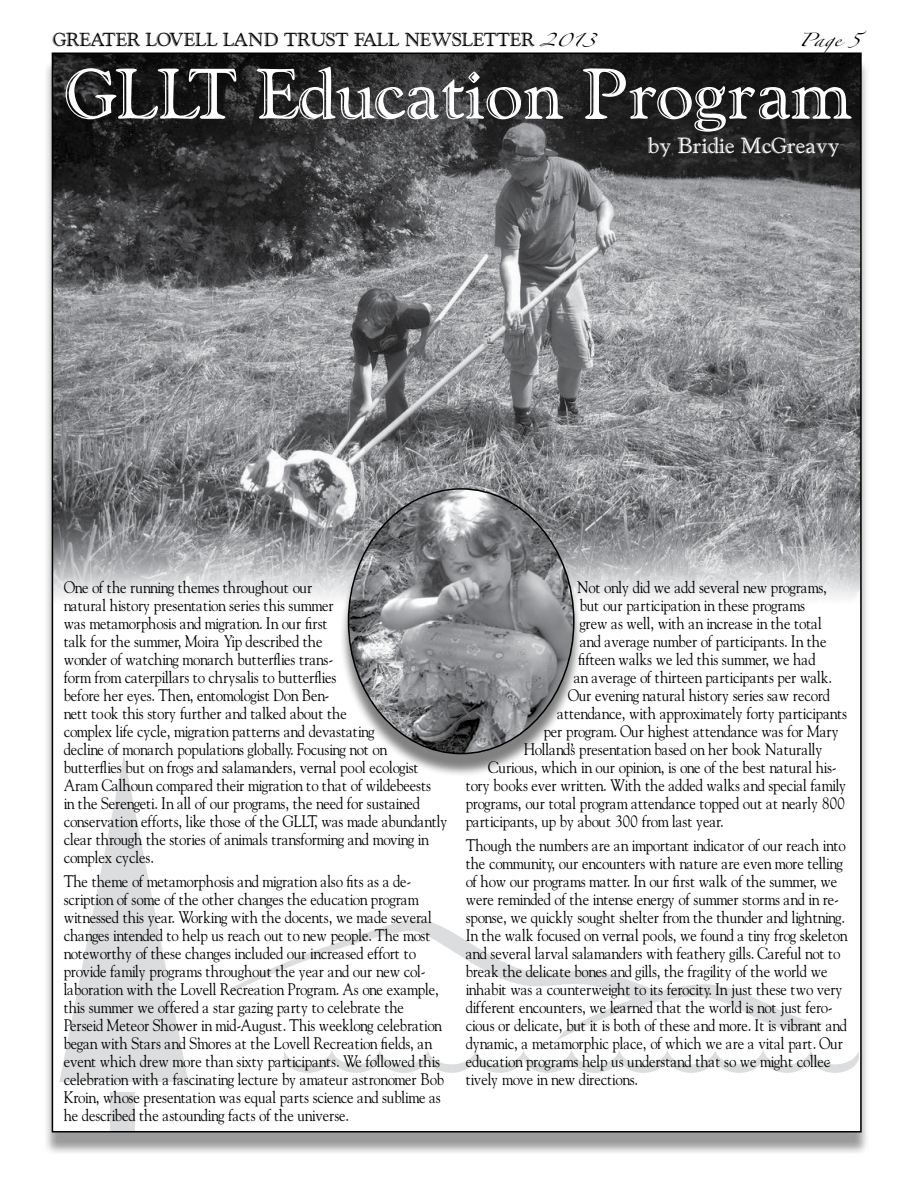
<style>
.page{position:relative;width:918px;height:1188px;background:#fff}
.page>*{position:absolute;margin:0;border:0;box-sizing:border-box;transform-origin:0 0}
.t1{font:67.5px "Goudy Hilights SSK";color:#fff}
.t2{font:21px "Goudy Hilights SSK";color:#fff}
.t3{font:18px "Goudy Hilights SSK";color:#000}
.t4{font:16.5px/18px "Goudy SSK";color:#000;scale:.9 1}
.t5{font:12px "Zapfino";color:#000;scale:1.26 1}
.s1{font-family:"Zapfino";font-size:12px}
</style>
<div class="page">
<div style="left:43px;top:59px;width:827px;height:1096px;background:#000;opacity:.4"></div>
<div style="left:52px;top:53px;width:809px;height:1079px;background:#fff"></div>
<img style="left:55px;top:55px;width:804px;height:545px">
<svg style="left:59px;top:756px;width:129px;height:326px"></svg>
<div style="left:111px;top:1092px;width:24px;height:39px;background:#dcddde"></div>
<svg style="left:227px;top:920px;width:596px;height:120px"></svg>
<svg style="left:283px;top:1050px;width:576px;height:23px"></svg>
<div style="left:340px;top:495px;width:243px;height:282px;background:#000;opacity:.5"></div>
<img style="left:349px;top:489px;width:225px;height:265px">
<p class="t3" style="left:53px;top:28px;width:544px">GREATER LOVELL LAND TRUST FALL NEWSLETTER <span class="s1">2013</span></p>
<p class="t5" style="left:799px;top:35px;width:56px">Page 5</p>
<h1 class="t1" style="left:67px;top:51px;width:786px">GLLT Education Program</h1>
<p class="t2" style="left:647px;top:132px;width:194px">by Bridie McGreavy</p>
<p class="t4" style="left:64px;top:578px;width:428px">One of the running themes throughout our<br>natural history presentation series this summer<br>was metamorphosis and migration. In our first<br>talk for the summer, Moira Yip described the<br>wonder of watching monarch butterflies trans-<br>form from caterpillars to chrysalis to butterflies<br>before her eyes. Then, entomologist Don Ben-<br>nett took this story further and talked about the<br>complex life cycle, migration patterns and devastating<br>decline of monarch populations globally. Focusing not on butterflies but on frogs and salamanders, vernal pool ecologist Aram Calhoun compared their migration to that of wildebeests<br>in the Serengeti. In all of our programs, the need for sustained conservation efforts, like those of the GLLT, was made abundantly clear through the stories of animals transforming and moving in complex cycles.</p>
<p class="t4" style="left:64px;top:872px;width:424px">The theme of metamorphosis and migration also fits as a de&shy;scription of some of the other changes the education program witnessed this year. Working with the docents, we made several changes intended to help us reach out to new people. The most noteworthy of these changes included our increased effort to provide family programs throughout the year and our new col&shy;laboration with the Lovell Recreation Program. As one example, this summer we offered a star gazing party to celebrate the Perseid Meteor Shower in mid-August. This weeklong celebration began with Stars and S’mores at the Lovell Recreation fields, an event which drew more than sixty participants. We followed this celebration with a fascinating lecture by amateur astronomer Bob Kroin, whose presentation was equal parts science and sublime as he described the astounding facts of the universe.</p>
<p class="t4" style="left:577px;top:578px;width:280px">Not only did we add several new programs,</p>
<p class="t4" style="left:580px;top:596px;width:252px">but our participation in these programs</p>
<p class="t4" style="left:580px;top:614px;width:270px">grew as well, with an increase in the total</p>
<p class="t4" style="left:580px;top:632px;width:276px">and average number of participants. In the</p>
<p class="t4" style="left:578px;top:650px;width:265px">fifteen walks we led this summer, we had</p>
<p class="t4" style="left:574px;top:668px;width:288px">an average of thirteen participants per walk.</p>
<p class="t4" style="left:568px;top:686px;width:293px">Our evening natural history series saw record</p>
<p class="t4" style="left:557px;top:704px;width:324px">attendance, with approximately forty participants</p>
<p class="t4" style="left:544px;top:722px;width:329px">per program. Our highest attendance was for Mary</p>
<p class="t4" style="left:524px;top:740px;width:333px">Holland’s presentation based on her book Naturally</p>
<p class="t4" style="left:488px;top:758px;width:388px">Curious, which in our opinion, is one of the best natural his-</p>
<p class="t4" style="left:466px;top:776px;width:424px">tory books ever written. With the added walks and special family</p>
<p class="t4" style="left:466px;top:794px;width:423px">programs, our total program attendance topped out at nearly 800</p>
<p class="t4" style="left:466px;top:812px;width:287px">participants, up by about 300 from last year.</p>
<p class="t4" style="left:466px;top:836px;width:425px">Though the numbers are an important indicator of our reach into the community, our encounters with nature are even more telling of how our programs matter. In our first walk of the summer, we were reminded of the intense energy of summer storms and in re&shy;sponse, we quickly sought shelter from the thunder and lightning.<br>In the walk focused on vernal pools, we found a tiny frog skeleton and several larval salamanders with feathery gills. Careful not to break the delicate bones and gills, the fragility of the world we inhabit was a counterweight to its ferocity. In just these two very different encounters, we learned that the world is not just fero&shy;cious or delicate, but it is both of these and more. It is vibrant and dynamic, a metamorphic place, of which we are a vital part. Our education programs help us understand that so we might collec&shy;tively move in new directions.</p>
</div>
